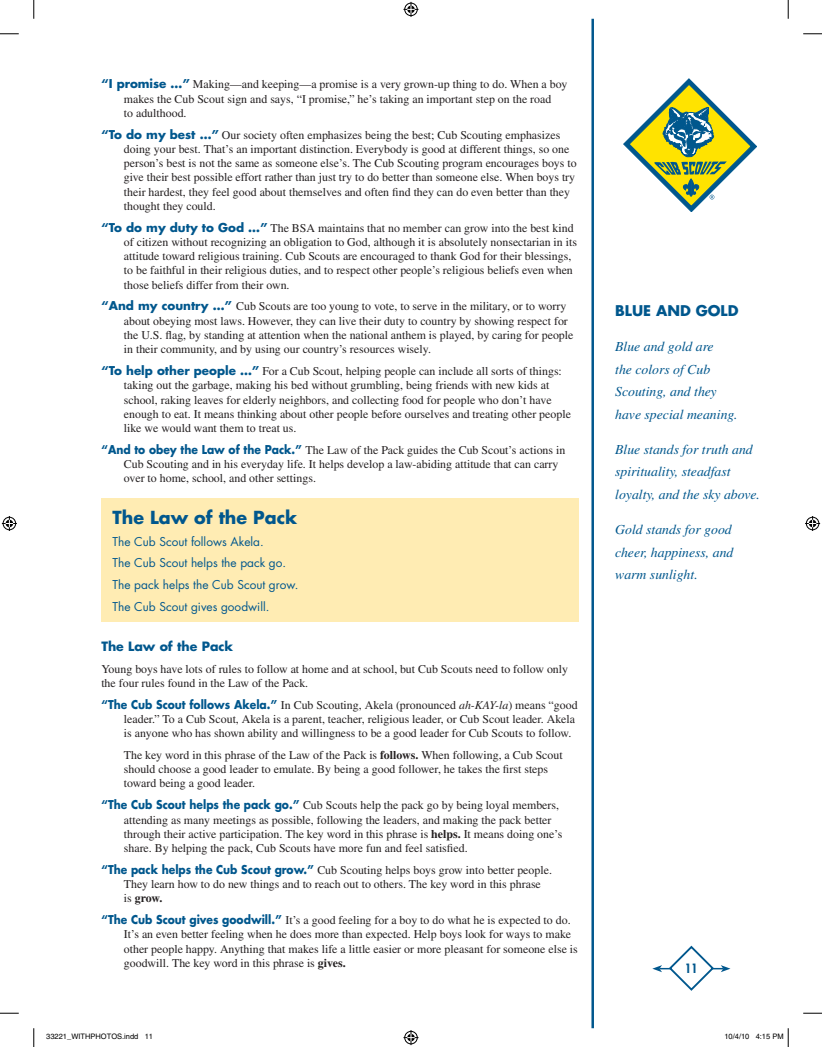
<style>
.page{position:relative;width:822px;height:1047px;background:#fff}
.page>*{position:absolute;margin:0;border:0;box-sizing:border-box;transform-origin:0 0}
.t1{font:700 17.5px "Futura";color:#00578d}
.t2{font:700 14.38px "Futura";color:#00578d}
.t3{font:italic 13.75px/22.5px "Times";color:#00578d}
.t4{font:700 12.5px "Futura";color:#00578d}
.t5{font:700 condensed 12.5px "Futura";color:#00578d}
.t6{font:11.88px/14.2px "Times";color:#231f20}
.t7{font:11.88px/21.8px "Futura";color:#00578d}
.t8{font:7.5px "Helvetica";color:#000}
.s1{font-family:"Futura";font-weight:700;color:#00578d}
.s2{font-style:italic}
.s3{font-weight:700}
</style>
<div class="page">
<svg style="left:623px;top:79px;width:133px;height:133px"></svg>
<hr style="left:659px;top:967px;width:64px;height:2px;background:#00578d">
<svg style="left:652px;top:965px;width:9px;height:7px"></svg>
<svg style="left:667px;top:945px;width:63px;height:46px"></svg>
<div style="left:101px;top:498px;width:477px;height:124px;background:#ffecb3"></div>
<hr style="left:591px;top:19px;width:2px;height:1009px;background:#00578d">
<svg style="left:0;top:33px;width:19px;height:2px"></svg>
<svg style="left:803px;top:33px;width:18px;height:2px"></svg>
<svg style="left:0;top:1012px;width:19px;height:1px"></svg>
<svg style="left:803px;top:1012px;width:18px;height:1px"></svg>
<svg style="left:33px;top:0;width:2px;height:19px"></svg>
<svg style="left:33px;top:1028px;width:2px;height:18px"></svg>
<svg style="left:787px;top:0;width:1px;height:19px"></svg>
<svg style="left:403px;top:2px;width:15px;height:15px"></svg>
<svg style="left:403px;top:1030px;width:15px;height:14px"></svg>
<svg style="left:2px;top:516px;width:15px;height:15px"></svg>
<svg style="left:805px;top:516px;width:14px;height:15px"></svg>
<svg style="left:787px;top:1028px;width:1px;height:18px"></svg>
<p class="t6" style="left:124px;top:78px;width:445px;text-indent:-23px"><span class="s1">“I promise …”</span> Making—and keeping—a promise is a very grown-up thing to do. When a boy makes the Cub Scout sign and says, “I promise,” he’s taking an important step on the road<br>to adulthood.</p>
<p class="t6" style="left:124px;top:128px;width:454px;text-indent:-23px"><span class="s1">“To do my best …”</span> Our society often emphasizes being the best; Cub Scouting emphasizes doing your best. That’s an important distinction. Everybody is good at different things, so one person’s best is not the same as someone else’s. The Cub Scouting program encourages boys to give their best possible effort rather than just try to do better than someone else. When boys try their hardest, they feel good about themselves and often find they can do even better than they thought they could.</p>
<p class="t6" style="left:124px;top:221px;width:454px;text-indent:-23px"><span class="s1">“To do my duty to God …”</span> The BSA maintains that no member can grow into the best kind of citizen without recognizing an obligation to God, although it is absolutely nonsectarian in its attitude toward religious training. Cub Scouts are encouraged to thank God for their blessings, to be faithful in their religious duties, and to respect other people’s religious beliefs even when those beliefs differ from their own.</p>
<p class="t6" style="left:124px;top:300px;width:451px;text-indent:-23px"><span class="s1">“And my country …”</span> Cub Scouts are too young to vote, to serve in the military, or to worry about obeying most laws. However, they can live their duty to country by showing respect for the U.S. flag, by standing at attention when the national anthem is played, by caring for people in their community, and by using our country’s resources wisely.</p>
<p class="t6" style="left:124px;top:365px;width:448px;text-indent:-23px"><span class="s1">“To help other people …”</span> For a Cub Scout, helping people can include all sorts of things: taking out the garbage, making his bed without grumbling, being friends with new kids at school, raking leaves for elderly neighbors, and collecting food for people who don’t have enough to eat. It means thinking about other people before ourselves and treating other people like we would want them to treat us.</p>
<p class="t6" style="left:124px;top:443px;width:443px;text-indent:-23px"><span class="s1">“And to obey the Law of the Pack.”</span> The Law of the Pack guides the Cub Scout’s actions in<br>Cub Scouting and in his everyday life. It helps develop a law-abiding attitude that can carry over to home, school, and other settings.</p>
<h1 class="t1" style="left:112px;top:509px;width:186px">The Law of the Pack</h1>
<p class="t7" style="left:112px;top:531px;width:187px">The Cub Scout follows Akela.<br>The Cub Scout helps the pack go.<br>The pack helps the Cub Scout grow.<br>The Cub Scout gives goodwill.</p>
<p class="t4" style="left:101px;top:640px;width:133px">The Law of the Pack</p>
<p class="t6" style="left:101px;top:662px;width:468px">Young boys have lots of rules to follow at home and at school, but Cub Scouts need to follow only the four rules found in the Law of the Pack.</p>
<p class="t6" style="left:124px;top:698px;width:455px;text-indent:-23px"><span class="s1">“The Cub Scout follows Akela.”</span> In Cub Scouting, Akela (pronounced <span class="s2">ah-KAY-la</span>) means “good leader.” To a Cub Scout, Akela is a parent, teacher, religious leader, or Cub Scout leader. Akela is anyone who has shown ability and willingness to be a good leader for Cub Scouts to follow.</p>
<p class="t6" style="left:124px;top:748px;width:440px">The key word in this phrase of the Law of the Pack is <span class="s3">follows.</span> When following, a Cub Scout should choose a good leader to emulate. By being a good follower, he takes the first steps toward being a good leader.</p>
<p class="t6" style="left:124px;top:799px;width:440px;text-indent:-22px"><span class="s1">“The Cub Scout helps the pack go.”</span> Cub Scouts help the pack go by being loyal members, attending as many meetings as possible, following the leaders, and making the pack better through their active participation. The key word in this phrase is <span class="s3">helps.</span> It means doing one’s share. By helping the pack, Cub Scouts have more fun and feel satisfied.</p>
<p class="t6" style="left:124px;top:863px;width:429px;text-indent:-22px"><span class="s1">“The pack helps the Cub Scout grow.”</span> Cub Scouting helps boys grow into better people.<br>They learn how to do new things and to reach out to others. The key word in this phrase<br>is <span class="s3">grow.</span></p>
<p class="t6" style="left:124px;top:913px;width:455px;text-indent:-23px"><span class="s1">“The Cub Scout gives goodwill.”</span> It’s a good feeling for a boy to do what he is expected to do.<br>It’s an even better feeling when he does more than expected. Help boys look for ways to make other people happy. Anything that makes life a little easier or more pleasant for someone else is goodwill. The key word in this phrase is <span class="s3">gives.</span></p>
<p class="t2" style="left:615px;top:304px;width:125px">BLUE AND GOLD</p>
<p class="t3" style="left:615px;top:337px;width:124px">Blue and gold are<br>the colors of Cub<br>Scouting, and they have special meaning.</p>
<p class="t3" style="left:615px;top:439px;width:146px">Blue stands for truth and spirituality, steadfast loyalty, and the sky above.</p>
<p class="t3" style="left:615px;top:519px;width:120px">Gold stands for good cheer, happiness, and warm sunlight.</p>
<p class="t5" style="left:685px;top:963px;width:14px">11</p>
<p class="t8" style="left:46px;top:1033px;width:108px">33221_WITHPHOTOS.indd 11</p>
<p class="t8" style="left:724px;top:1033px;width:61px">10/4/10 4:15 PM</p>
</div>
